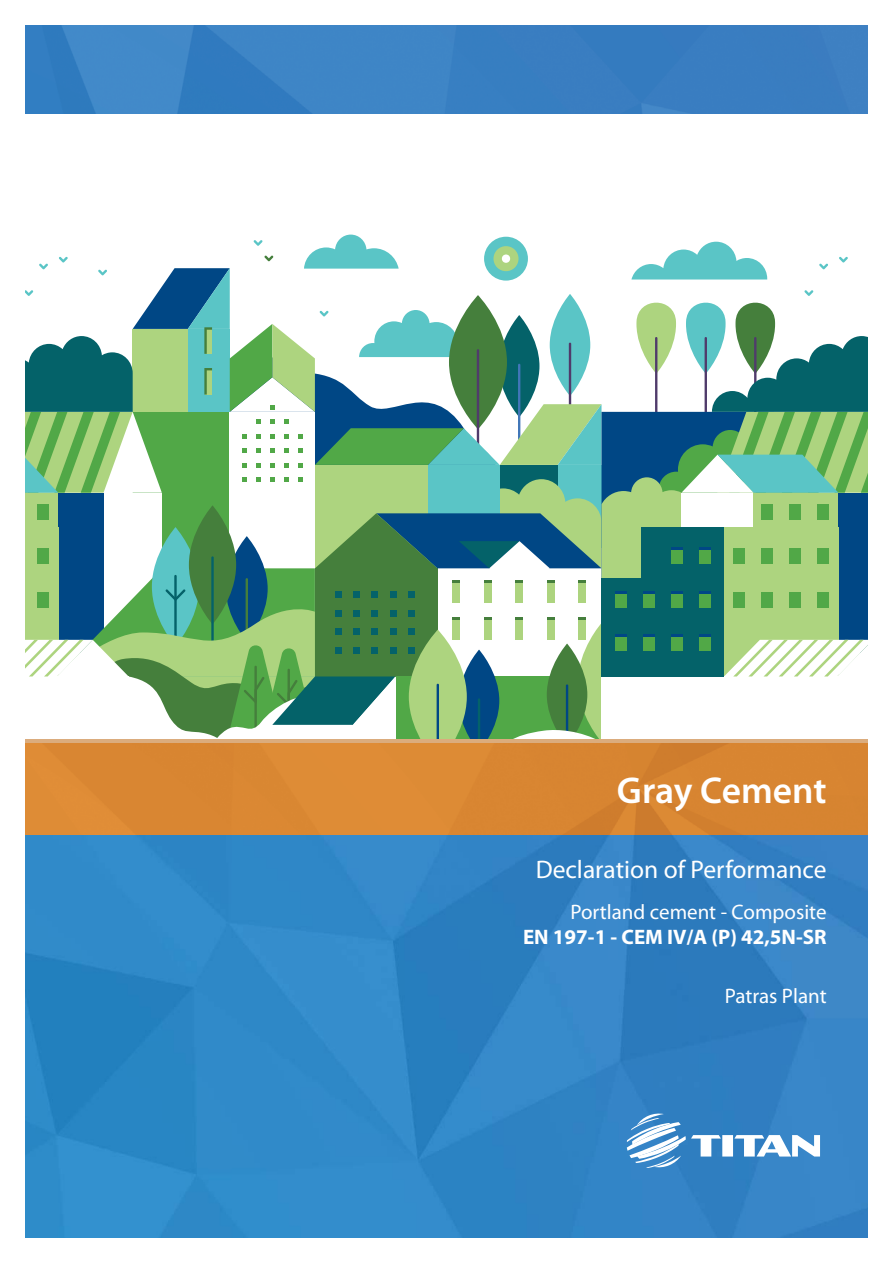
<style>
.page{position:relative;width:893px;height:1263px;background:#fff}
.page>*{position:absolute;margin:0;border:0;box-sizing:border-box;transform-origin:0 0}
.t1{font:600 37.5px "Myriad Pro";letter-spacing:-.005em;color:#fff}
.t2{font:25.5px "Myriad Pro";color:#fff}
.t3{font:21px "Myriad Pro";color:#fff}
.t4{font:700 21px "Myriad Pro";color:#fff}
</style>
<div class="page">
<svg style="left:26px;top:235px;width:842px;height:504px"></svg>
<img style="left:26px;top:835px;width:841px;height:402px">
<img style="left:26px;top:26px;width:841px;height:88px">
<svg style="left:627px;top:1113px;width:193px;height:55px"></svg>
<hr style="left:26px;top:739px;width:842px;height:4px;background:#dbac7d">
<div style="left:25px;top:743px;width:842px;height:92px;background:#d98632"></div>
<h1 class="t1" style="left:617px;top:767px;width:211px">Gray Cement</h1>
<p class="t2" style="left:536px;top:854px;width:292px">Declaration of Performance</p>
<p class="t3" style="left:570px;top:898px;width:258px">Portland cement - Composite</p>
<p class="t4" style="left:523px;top:923px;width:305px">ΕΝ 197-1 - CEM IV/A (P) 42,5Ν-SR</p>
<p class="t3" style="left:725px;top:983px;width:103px">Patras Plant</p>
</div>
